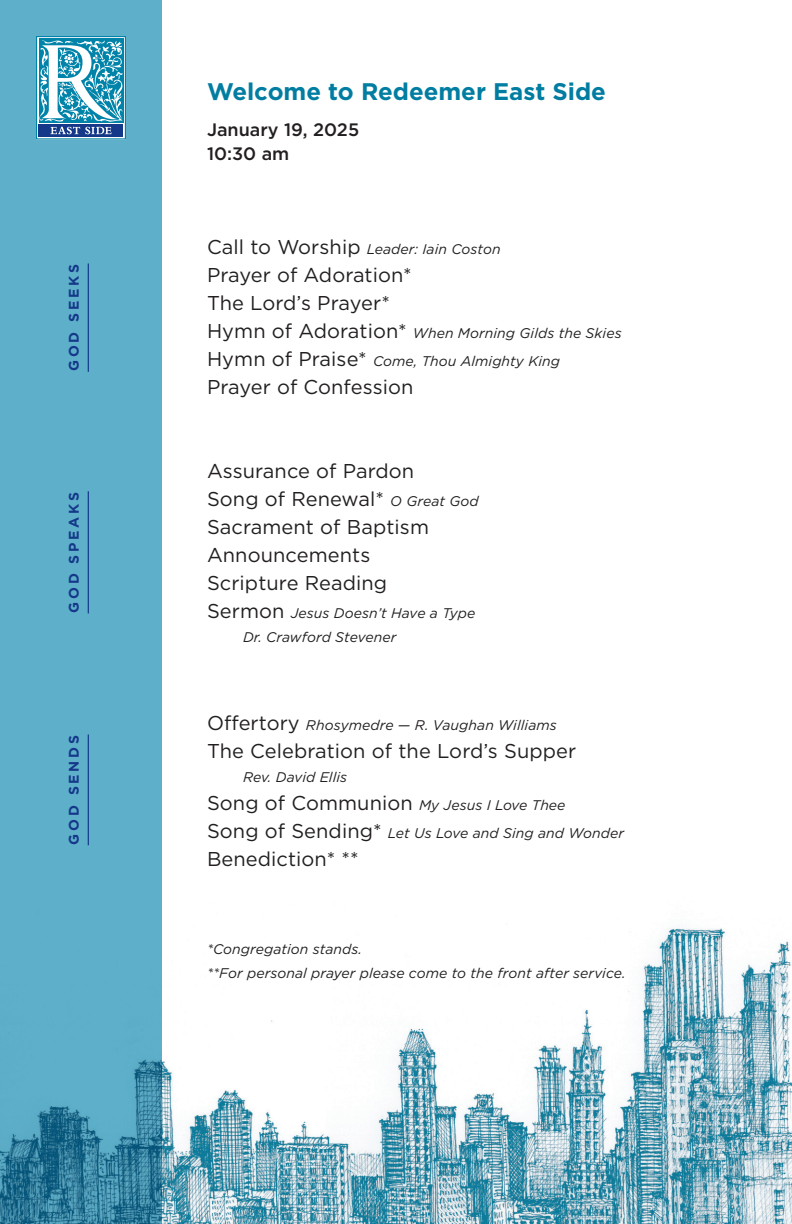
<style>
.page{position:relative;width:792px;height:1224px;background:#fff}
.page>*{position:absolute;margin:0;border:0;box-sizing:border-box;transform-origin:0 0}
.t1{font:700 24px "Gotham";letter-spacing:-.01em;color:#007da1}
.t2{font:20px/28px "Gotham";letter-spacing:.005em;color:#231f20}
.t3{font:500 18px/24px "Gotham";color:#231f20}
.t4{font:italic 14px/28px "Gotham";letter-spacing:.005em;color:#231f20}
.t5{font:700 14px "Gotham";letter-spacing:.2em;color:#153889}
.s1{font-style:normal;font-size:20px}
.s2{font-style:italic;font-size:14px}
</style>
<div class="page">
<div style="left:0;top:0;width:162px;height:1224px;background:#5eb0ca"></div>
<svg style="left:36px;top:36px;width:90px;height:103px;background:#68acc8"></svg>
<hr style="left:88px;top:263px;width:1px;height:109px;background:#153889">
<hr style="left:88px;top:491px;width:1px;height:122px;background:#153889">
<hr style="left:88px;top:735px;width:1px;height:110px;background:#153889">
<img style="left:0;top:928px;width:792px;height:296px">
<p class="t5" style="left:64px;top:371px;width:107px;rotate:-90deg">God Seeks</p>
<p class="t5" style="left:64px;top:613px;width:121px;rotate:-90deg">God Speaks</p>
<p class="t5" style="left:64px;top:845px;width:109px;rotate:-90deg">God Sends</p>
<h1 class="t1" style="left:207px;top:76px;width:401px">Welcome to Redeemer East Side</h1>
<p class="t3" style="left:207px;top:117px;width:154px">January 19, 2025<br>10:30 am</p>
<p class="t4" style="left:207px;top:235px;width:295px"><span class="s1">Call to Worship</span> Leader: Iain Coston</p>
<h2 class="t2" style="left:207px;top:260px;width:206px">Prayer of Adoration*<br>The Lord’s Prayer*</h2>
<p class="t4" style="left:207px;top:319px;width:416px"><span class="s1">Hymn of Adoration*</span> When Morning Gilds the Skies<br><span class="s1">Hymn of Praise*</span> Come, Thou Almighty King</p>
<h2 class="t2" style="left:207px;top:372px;width:208px">Prayer of Confession</h2>
<h2 class="t2" style="left:207px;top:456px;width:273px">Assurance of Pardon<br>Song of Renewal* <span class="s2">O Great God<br></span>Sacrament of Baptism<br>Announcements<br>Scripture Reading</h2>
<p class="t4" style="left:243px;top:601px;width:234px;line-height:24px;text-indent:-36px"><span class="s1">Sermon</span> Jesus Doesn’t Have a Type<br>Dr. Crawford Stevener</p>
<p class="t4" style="left:207px;top:711px;width:351px"><span class="s1">Offertory</span> Rhosymedre — R. Vaughan Williams</p>
<h2 class="t2" style="left:207px;top:736px;width:371px">The Celebration of the Lord’s Supper</h2>
<p class="t4" style="left:207px;top:763px;width:419px;text-indent:36px">Rev. David Ellis<br><span class="s1">Song of Communion</span> My Jesus I Love Thee<br><span class="s1">Song of Sending*</span> Let Us Love and Sing and Wonder</p>
<h2 class="t2" style="left:207px;top:844px;width:153px">Benediction* **</h2>
<p class="t4" style="left:207px;top:937px;width:420px;line-height:24px">*Congregation stands.<br>**For personal prayer please come to the front after service.</p>
</div>
